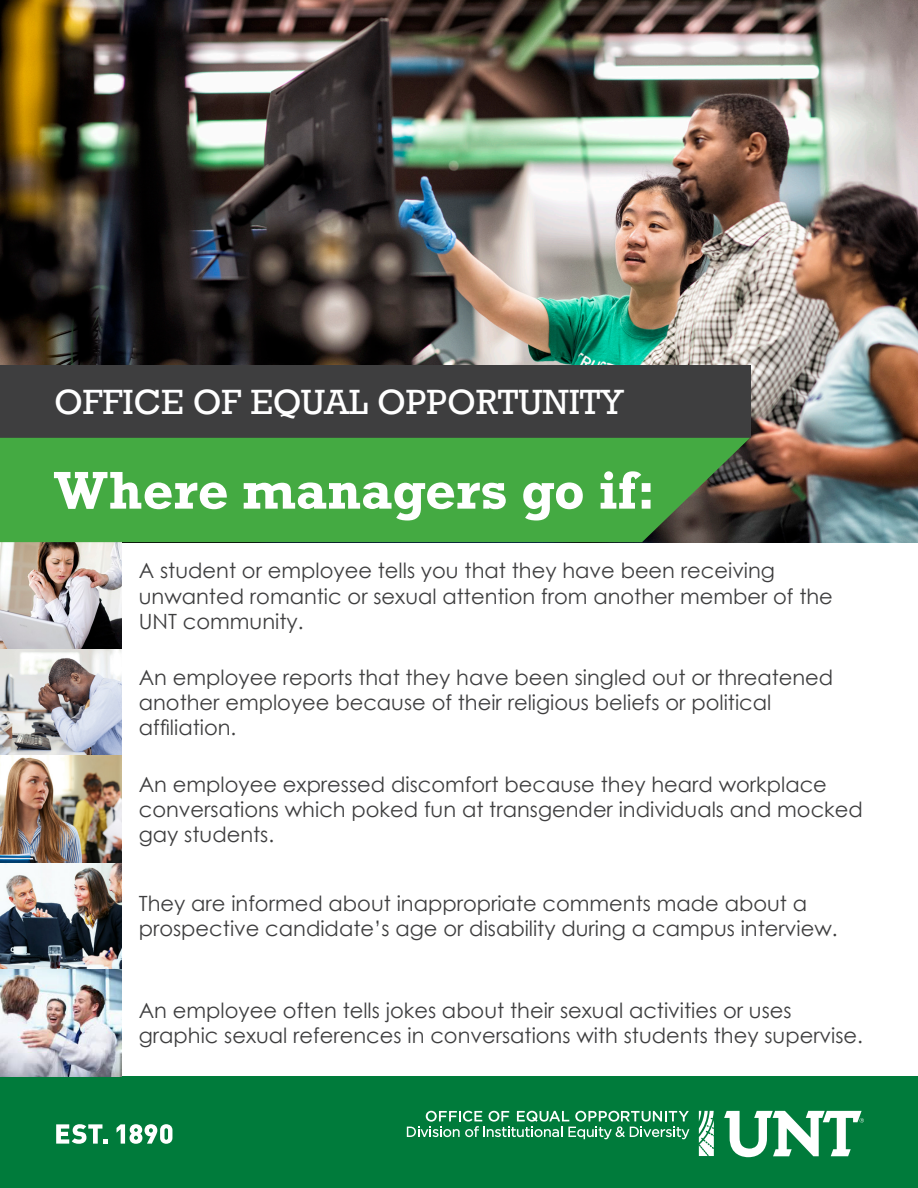
<style>
.page{position:relative;width:918px;height:1188px;background:#fff}
.page>*{position:absolute;margin:0;border:0;box-sizing:border-box;transform-origin:0 0}
.t1{font:700 54px "Rockwell";color:#fff}
.t2{font:36px "Rockwell";color:#fff}
.t3{font:21px/25.2px "Century Gothic";color:#3e3e3f}
</style>
<div class="page">
<img style="left:0;top:0;width:918px;height:542px">
<img style="left:0;top:542px;width:121px;height:534px">
<div style="left:0;top:365px;width:750px;height:73px;background:#3e3e3f"></div>
<div style="left:0;top:1076px;width:918px;height:112px;background:#007b3b"></div>
<svg style="left:56px;top:1124px;width:52px;height:20px"></svg>
<svg style="left:117px;top:1124px;width:55px;height:20px"></svg>
<svg style="left:724px;top:1111px;width:140px;height:46px"></svg>
<svg style="left:407px;top:1111px;width:282px;height:28px"></svg>
<svg style="left:699px;top:1111px;width:15px;height:45px"></svg>
<svg style="left:0;top:438px;width:750px;height:104px;background:#44a241"></svg>
<p class="t2" style="left:54px;top:381px;width:571px">OFFICE OF EQUAL OPPORTUNITY</p>
<p class="t1" style="left:54px;top:458px;width:603px">Where managers go if:</p>
<p class="t3" style="left:139px;top:558px;width:696px">A student or employee tells you that they have been receiving unwanted romantic or sexual attention from another member of the<br>UNT community.</p>
<p class="t3" style="left:139px;top:664px;width:696px">An employee reports that they have been singled out or threatened another employee because of their religious beliefs or political affiliation.</p>
<p class="t3" style="left:139px;top:771px;width:726px">An employee expressed discomfort because they heard workplace conversations which poked fun at transgender individuals and mocked gay students.</p>
<p class="t3" style="left:139px;top:891px;width:700px">They are informed about inappropriate comments made about a prospective candidate’s age or disability during a campus interview.</p>
<p class="t3" style="left:139px;top:997px;width:726px">An employee often tells jokes about their sexual activities or uses graphic sexual references in conversations with students they supervise.</p>
</div>
